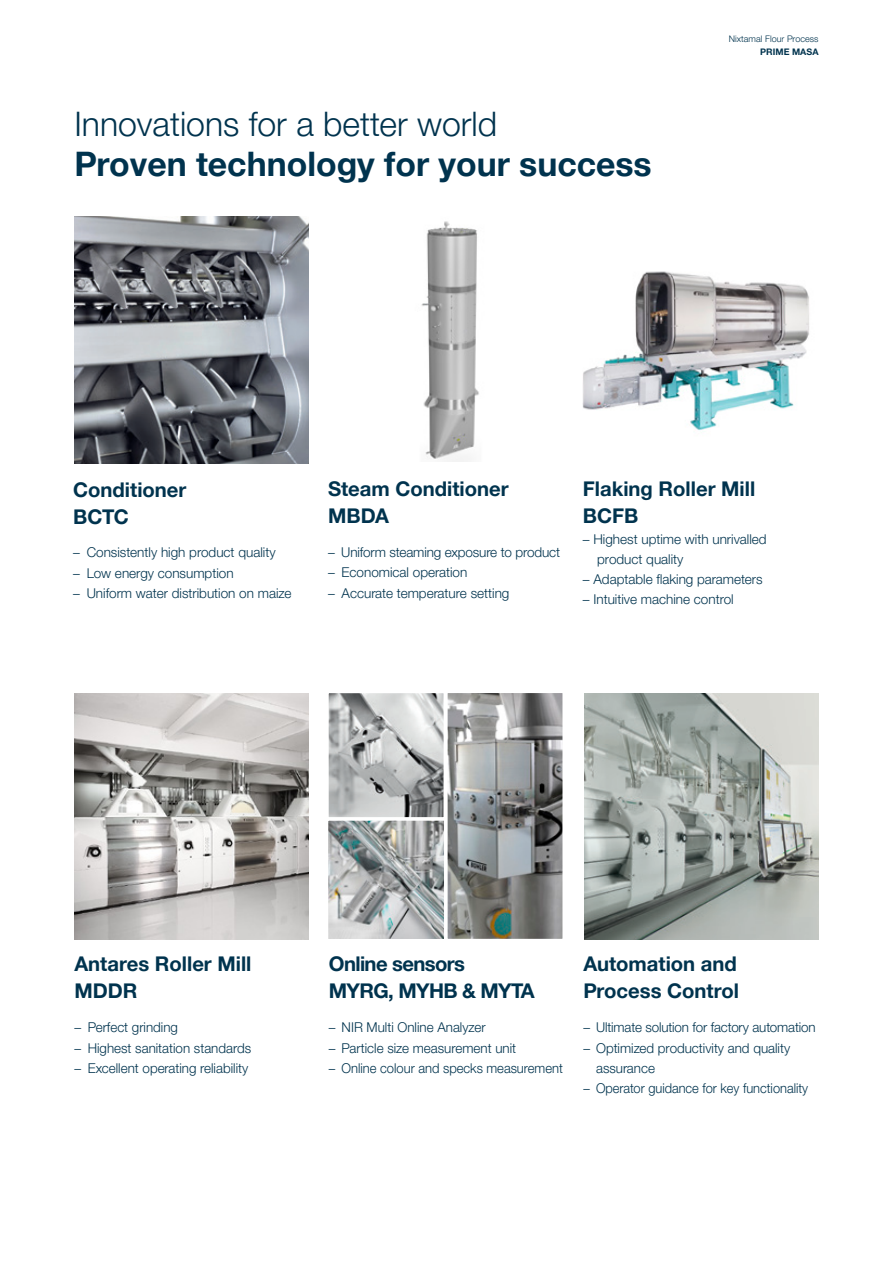
<style>
.page{position:relative;width:893px;height:1263px;background:#fff}
.page>*{position:absolute;margin:0;border:0;box-sizing:border-box;transform-origin:0 0}
.title_1___subtitle{font:700 33.75px "Helvetica Neue LTW1 G";color:#00334e}
.title_1{font:300 33.75px "Helvetica Neue LTW1 G";color:#00334e}
.title_2{font:700 20.25px/27px "Helvetica Neue LTW1 G";color:#00334e}
.running_text{font:700 20.25px/27px "Helvetica Neue LTW1 G";color:#00334e}
.running_text-2{font:700 20.25px/27px "Helvetica Neue LTW1 G";letter-spacing:-.03em;color:#00334e}
.title_2-2{font:300 13.5px/20.2px "Helvetica Neue LTW1 G";color:#00334e}
.running_text-3{font:300 13.5px "Helvetica Neue LTW1 G";color:#00334e}
.title_2-3{font:300 13.5px "Helvetica Neue LTW1 G";color:#00334e;scale:.95 1}
.title_2-4{font:300 13.5px "Helvetica Neue LTW1 G";color:#00334e;scale:.96 1}
.brochure_title___sub{font:300 9px/13.5px "Helvetica Neue LTW1 G";letter-spacing:.005em;color:#00334e;text-align:right}
.s1{font-weight:700}
</style>
<div class="page">
<img style="left:74px;top:217px;width:235px;height:247px">
<img style="left:74px;top:693px;width:235px;height:247px">
<img style="left:421px;top:221px;width:58px;height:240px">
<img style="left:583px;top:271px;width:226px;height:160px">
<img style="left:584px;top:693px;width:235px;height:247px">
<img style="left:329px;top:694px;width:232px;height:244px">
<div style="left:326px;top:690px;width:121px;height:130px;border:3px solid #fff"></div>
<div style="left:445px;top:690px;width:120px;height:252px;border:3px solid #fff"></div>
<div style="left:326px;top:818px;width:120px;height:123px;border:2px solid #fff"></div>
<p class="title_1" style="left:74px;top:103px;width:424px">Innovations for a better world</p>
<p class="title_1___subtitle" style="left:74px;top:143px;width:579px">Proven technology for your success</p>
<p class="brochure_title___sub" style="left:729px;top:32px;width:91px">Nixtamal Flour Process<br><span class="s1">PRIME MASA</span></p>
<p class="title_2" style="left:73px;top:476px;width:115px">Conditioner<br>BCTC</p>
<p class="title_2-2" style="left:73px;top:542px;width:204px">– Consistently high product quality</p>
<p class="title_2-2" style="left:73px;top:562px;width:162px">– Low energy consumption</p>
<p class="title_2-2" style="left:73px;top:583px;width:220px">– Uniform water distribution on maize</p>
<p class="title_2" style="left:328px;top:475px;width:182px">Steam Conditioner<br>MBDA</p>
<p class="title_2-2" style="left:328px;top:542px;width:233px">– Uniform steaming exposure to product</p>
<p class="title_2-2" style="left:328px;top:562px;width:141px">– Economical operation</p>
<p class="title_2-2" style="left:328px;top:582px;width:183px">– Accurate temperature setting</p>
<p class="running_text" style="left:583px;top:475px;width:174px">Flaking Roller Mill<br>BCFB</p>
<p class="title_2-2" style="left:597px;top:528px;width:171px;text-indent:-14px">– Highest uptime with unrivalled product quality</p>
<p class="title_2-2" style="left:583px;top:569px;width:181px">– Adaptable flaking parameters</p>
<p class="title_2-2" style="left:583px;top:589px;width:152px">– Intuitive machine control</p>
<p class="running_text" style="left:74px;top:951px;width:179px">Antares Roller Mill<br>MDDR</p>
<p class="running_text-3" style="left:74px;top:1019px;width:105px">– Perfect grinding</p>
<p class="running_text-3" style="left:74px;top:1039px;width:178px">– Highest sanitation standards</p>
<p class="running_text-3" style="left:74px;top:1060px;width:175px">– Excellent operating reliability</p>
<p class="running_text-2" style="left:329px;top:951px;width:207px">Online sensors<br>MYRG, MYHB &amp; MYTA</p>
<p class="title_2-2" style="left:329px;top:1017px;width:158px">– NIR Multi Online Analyzer</p>
<p class="title_2-2" style="left:329px;top:1037px;width:189px">– Particle size measurement unit</p>
<p class="title_2-4" style="left:329px;top:1060px;width:245px">– Online colour and specks measurement</p>
<p class="title_2" style="left:583px;top:951px;width:157px">Automation and<br>Process Control</p>
<p class="title_2-2" style="left:583px;top:1017px;width:234px">– Ultimate solution for factory automation</p>
<p class="title_2-2" style="left:596px;top:1037px;width:196px;text-indent:-13px">– Optimized productivity and quality assurance</p>
<p class="title_2-3" style="left:583px;top:1080px;width:238px">– Operator guidance for key functionality</p>
</div>
